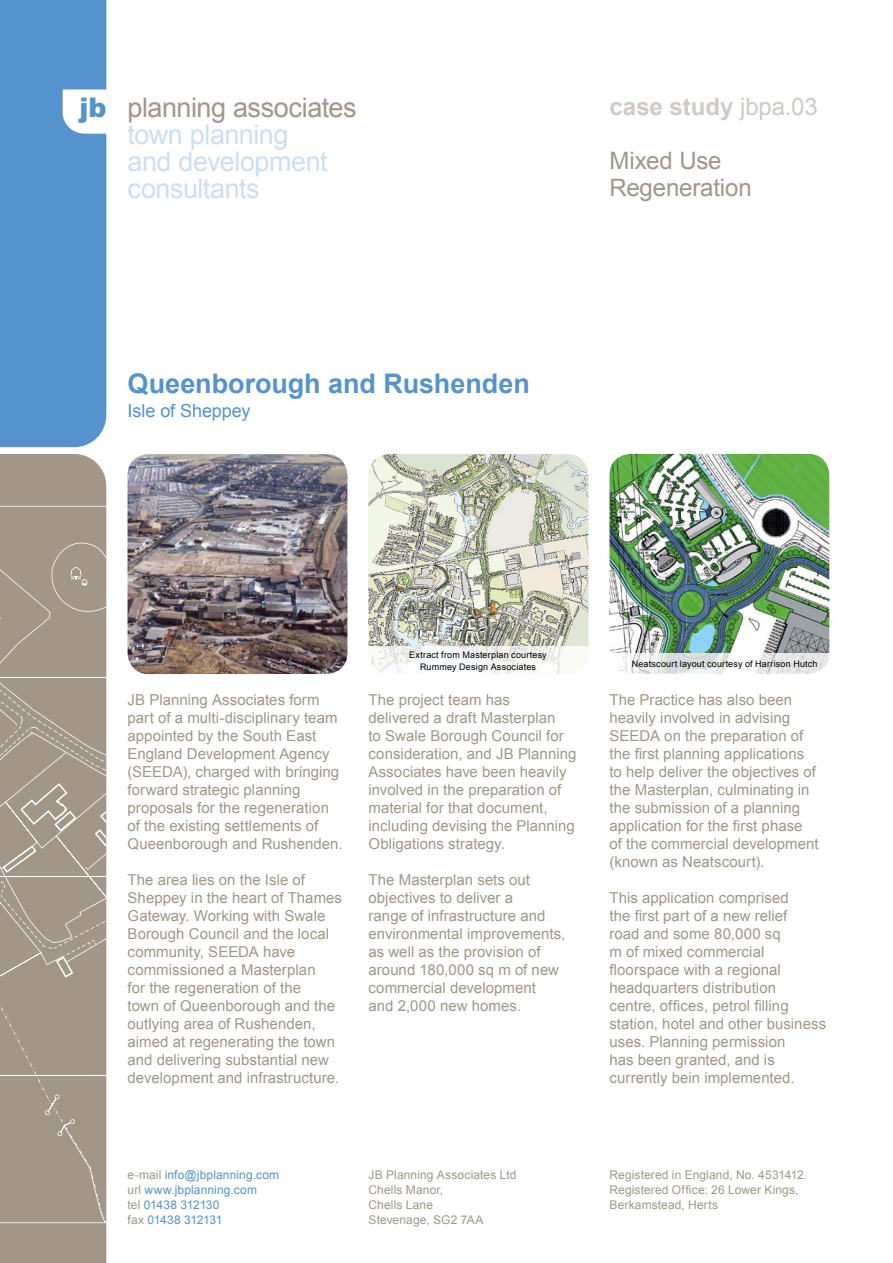
<style>
.page{position:relative;width:893px;height:1263px;background:#fff}
.page>*{position:absolute;margin:0;border:0;box-sizing:border-box;transform-origin:0 0}
.t1{font:27px/27px "Arial";letter-spacing:-.02em;color:#ccdef0}
.t2{font:700 27px "Arial";letter-spacing:-.005em;color:#5692ce}
.t3{font:24px/27px "Arial";letter-spacing:-.005em;color:#a19688}
.t4{font:700 24px "Arial";color:#d0cac4}
.t5{font:18px "Arial";letter-spacing:-.005em;color:#5692ce}
.t6{font:15px/18px "Arial";letter-spacing:.005em;color:#a19688}
.t7{font:12px/15px "Arial";letter-spacing:.01em;color:#a19688}
.t8{font:12px/15px "Arial";letter-spacing:.01em;color:#5692ce}
.t9{font:9px/12px "Arial";letter-spacing:.02em;color:#000;text-align:center}
.s1{font-weight:900;color:#5692ce}
.s2{color:#a19688}
.s3{font-weight:400}
</style>
<div class="page">
<div style="left:0;top:0;width:106px;height:447px;background:#5692ce"></div>
<svg style="left:63px;top:89px;width:44px;height:45px"></svg>
<div style="left:0;top:454px;width:106px;height:809px;background:#a19688"></div>
<div style="left:0;top:509px;width:106px;height:714px;background:#a19688"></div>
<img style="left:128px;top:454px;width:219px;height:220px">
<img style="left:369px;top:454px;width:219px;height:192px">
<svg style="left:369px;top:646px;width:219px;height:28px"></svg>
<img style="left:609px;top:454px;width:220px;height:199px">
<svg style="left:618px;top:653px;width:211px;height:21px"></svg>
<h1 class="t1" style="left:128px;top:95px;width:231px;text-indent:-48px"><span class="s1">jb</span> <span class="s2">planning associates </span>town planning<br>and development consultants</h1>
<h1 class="t2" style="left:128px;top:365px;width:404px">Queenborough and Rushenden</h1>
<p class="t5" style="left:128px;top:399px;width:124px">Isle of Sheppey</p>
<h2 class="t4" style="left:609px;top:91px;width:210px">case study <span class="s3">jbpa.03</span></h2>
<h2 class="t3" style="left:609px;top:148px;width:144px">Mixed Use<br>Regeneration</h2>
<p class="t6" style="left:128px;top:691px;width:217px">JB Planning Associates form part of a multi-disciplinary team appointed by the South East<br>England Development Agency (SEEDA), charged with bringing forward strategic planning proposals for the regeneration of the existing settlements of<br>Queenborough and Rushenden.</p>
<p class="t6" style="left:128px;top:871px;width:216px">The area lies on the Isle of<br>Sheppey in the heart of Thames<br>Gateway. Working with Swale<br>Borough Council and the local community, SEEDA have commissioned a Masterplan<br>for the regeneration of the<br>town of Queenborough and the outlying area of Rushenden, aimed at regenerating the town and delivering substantial new development and infrastructure.</p>
<p class="t9" style="left:409px;top:649px;width:139px">Extract from Masterplan courtesy<br>Rummey Design Associates</p>
<p class="t9" style="left:632px;top:658px;width:187px">Neatscourt layout courtesy of Harrison Hutch</p>
<p class="t6" style="left:369px;top:691px;width:209px">The project team has<br>delivered a draft Masterplan<br>to Swale Borough Council for consideration, and JB Planning<br>Associates have been heavily involved in the preparation of material for that document, including devising the Planning<br>Obligations strategy.</p>
<p class="t6" style="left:369px;top:871px;width:198px">The Masterplan sets out objectives to deliver a<br>range of infrastructure and environmental improvements, as well as the provision of around 180,000 sq m of new commercial development<br>and 2,000 new homes.</p>
<p class="t6" style="left:609px;top:691px;width:211px">The Practice has also been heavily involved in advising<br>SEEDA on the preparation of the first planning applications to help deliver the objectives of the Masterplan, culminating in the submission of a planning application for the first phase of the commercial development (known as Neatscourt).</p>
<p class="t6" style="left:609px;top:889px;width:218px">This application comprised<br>the first part of a new relief<br>road and some 80,000 sq<br>m of mixed commercial floorspace with a regional headquarters distribution<br>centre, offices, petrol filling station, hotel and other business uses. Planning permission<br>has been granted, and is currently bein implemented.</p>
<p class="t8" style="left:128px;top:1167px;width:153px"><span class="s2">e-mail</span> info@jbplanning.com <span class="s2">url</span> www.jbplanning.com<br><span class="s2">tel</span> 01438 312130<br><span class="s2">fax</span> 01438 312131</p>
<p class="t7" style="left:369px;top:1167px;width:149px">JB Planning Associates Ltd<br>Chells Manor,<br>Chells Lane<br>Stevenage, SG2 7AA</p>
<p class="t7" style="left:609px;top:1167px;width:199px">Registered in England, No. 4531412.<br>Registered Office: 26 Lower Kings,<br>Berkamstead, Herts</p>
</div>
